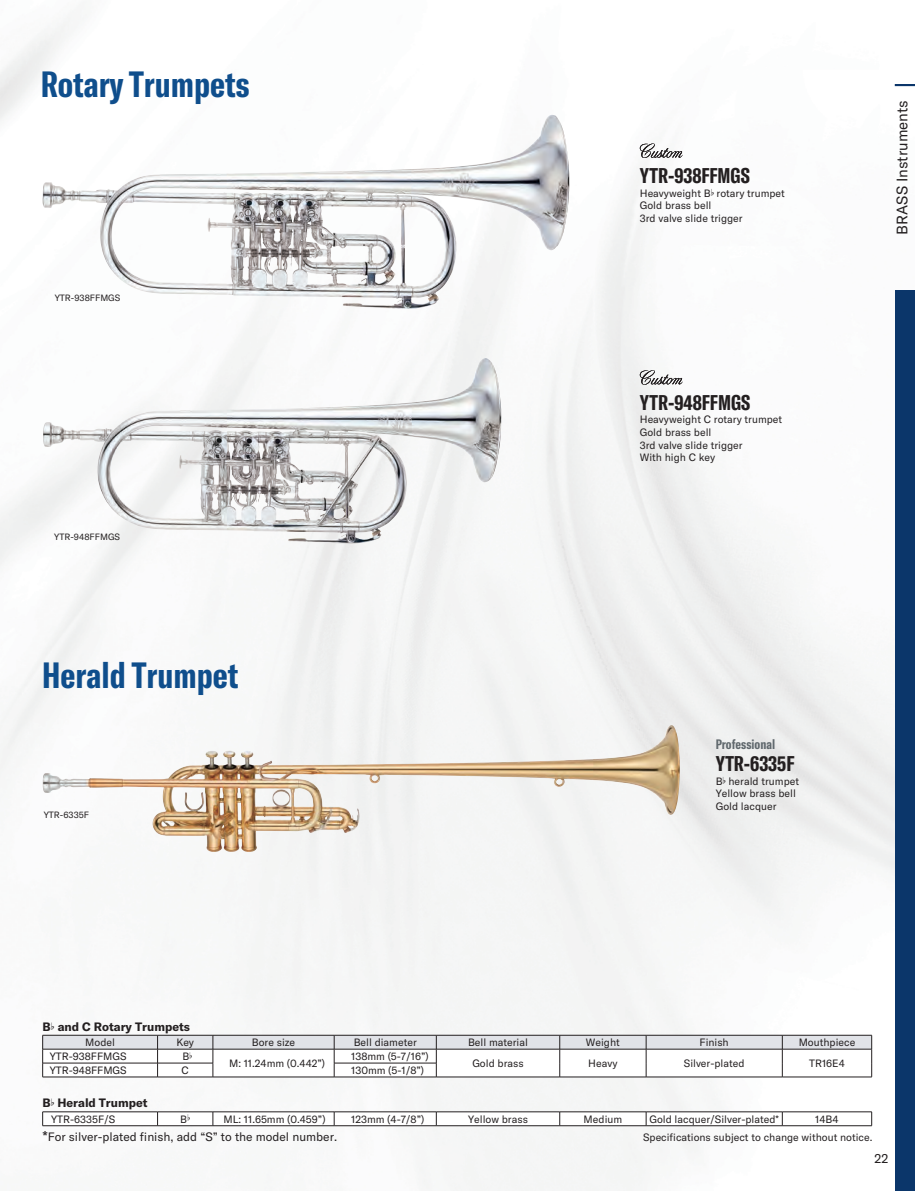
<style>
.page{position:relative;width:915px;height:1191px;background:#fff}
.page>*{position:absolute;margin:0;border:0;box-sizing:border-box;transform-origin:0 0}
.t1{font:700 extra-condensed 36px "GT America Y";color:#0f4e8c}
.t2{font:700 extra-condensed 21px "GT America Y";color:#231f20}
.t3{font:15px "GT America Y";color:#231f20}
.t4{font:700 extra-condensed 13.5px "GT America Y";color:#61696e}
.t5{font:12.75px "GT America Y";color:#231f20}
.t6{font:12px "GT America Y";color:#231f20}
.t7{font:700 12px "GT America Y";color:#231f20}
.t8{font:10.5px/12.6px "GT America Y";color:#231f20}
.t9{font:9px "GT America Y";color:#231f20}
.s1{font-size:16.5px}
</style>
<div class="page">
<img style="left:0;top:17px;width:914px;height:1174px">
<hr style="left:894px;top:84px;width:20px;height:2px;background:#0b366a">
<div style="left:894px;top:290px;width:20px;height:901px;background:#0b366a"></div>
<img style="left:43px;top:359px;width:438px;height:184px">
<img style="left:43px;top:126px;width:499px;height:169px">
<svg style="left:639px;top:143px;width:43px;height:15px"></svg>
<svg style="left:639px;top:370px;width:43px;height:15px"></svg>
<svg style="left:42px;top:1035px;width:830px;height:42px"></svg>
<hr style="left:43px;top:1076px;width:114px;height:1px;background:#231f20">
<hr style="left:157px;top:1076px;width:56px;height:1px;background:#231f20">
<hr style="left:213px;top:1076px;width:121px;height:1px;background:#231f20">
<hr style="left:334px;top:1076px;width:102px;height:1px;background:#231f20">
<hr style="left:436px;top:1076px;width:123px;height:1px;background:#231f20">
<hr style="left:559px;top:1076px;width:87px;height:1px;background:#231f20">
<hr style="left:646px;top:1076px;width:136px;height:1px;background:#231f20">
<hr style="left:782px;top:1076px;width:89px;height:1px;background:#231f20">
<svg style="left:42px;top:1111px;width:830px;height:14px"></svg>
<hr style="left:43px;top:1125px;width:114px;height:1px;background:#231f20">
<hr style="left:157px;top:1125px;width:56px;height:1px;background:#231f20">
<hr style="left:213px;top:1125px;width:121px;height:1px;background:#231f20">
<hr style="left:334px;top:1125px;width:102px;height:1px;background:#231f20">
<hr style="left:436px;top:1125px;width:123px;height:1px;background:#231f20">
<hr style="left:559px;top:1125px;width:87px;height:1px;background:#231f20">
<hr style="left:646px;top:1125px;width:136px;height:1px;background:#231f20">
<hr style="left:782px;top:1125px;width:89px;height:1px;background:#231f20">
<img style="left:43px;top:727px;width:624px;height:66px">
<h1 class="t1" style="left:41px;top:63px;width:210px">Rotary Trumpets</h1>
<p class="t9" style="left:55px;top:292px;width:67px">YTR-938FFMGS</p>
<p class="t9" style="left:54px;top:531px;width:67px">YTR-948FFMGS</p>
<h1 class="t1" style="left:42px;top:653px;width:198px">Herald Trumpet</h1>
<p class="t9" style="left:44px;top:809px;width:47px">YTR-6335F</p>
<h2 class="t2" style="left:639px;top:163px;width:111px">YTR-938FFMGS</h2>
<p class="t8" style="left:639px;top:187px;width:146px">Heavyweight B<sup>b</sup> rotary trumpet<br>Gold brass bell<br>3rd valve slide trigger</p>
<h2 class="t2" style="left:639px;top:389px;width:112px">YTR-948FFMGS</h2>
<p class="t8" style="left:639px;top:413px;width:144px">Heavyweight C rotary trumpet<br>Gold brass bell<br>3rd valve slide trigger<br>With high C key</p>
<h3 class="t3" style="left:892px;top:235px;width:136px;rotate:-90deg">BRASS Instruments</h3>
<p class="t4" style="left:715px;top:736px;width:61px">Professional</p>
<h2 class="t2" style="left:715px;top:750px;width:80px">YTR-6335F</h2>
<p class="t8" style="left:715px;top:774px;width:85px">B<sup>b</sup> herald trumpet<br>Yellow brass bell<br>Gold lacquer</p>
<p class="t7" style="left:43px;top:1019px;width:149px">B<sup>b</sup> and C Rotary Trumpets</p>
<p class="t8" style="left:85px;top:1036px;width:31px">Model</p>
<p class="t8" style="left:176px;top:1036px;width:19px">Key</p>
<p class="t8" style="left:252px;top:1036px;width:45px">Bore size</p>
<p class="t8" style="left:353px;top:1036px;width:65px">Bell diameter</p>
<p class="t8" style="left:468px;top:1036px;width:61px">Bell material</p>
<p class="t8" style="left:585px;top:1036px;width:35px">Weight</p>
<p class="t8" style="left:699px;top:1036px;width:31px">Finish</p>
<p class="t8" style="left:798px;top:1036px;width:58px">Mouthpiece</p>
<p class="t8" style="left:50px;top:1049px;width:78px">YTR-938FFMGS</p>
<p class="t8" style="left:182px;top:1049px;width:11px">B<sup>b</sup></p>
<p class="t8" style="left:229px;top:1056px;width:98px">M: 11.24mm (0.442”)</p>
<p class="t8" style="left:351px;top:1049px;width:79px">138mm (5-7/16”)</p>
<p class="t8" style="left:472px;top:1056px;width:53px">Gold brass</p>
<p class="t8" style="left:588px;top:1056px;width:31px">Heavy</p>
<p class="t8" style="left:683px;top:1056px;width:62px">Silver-plated</p>
<p class="t8" style="left:808px;top:1056px;width:37px">TR16E4</p>
<p class="t8" style="left:50px;top:1063px;width:78px">YTR-948FFMGS</p>
<p class="t8" style="left:181px;top:1063px;width:9px">C</p>
<p class="t8" style="left:351px;top:1063px;width:74px">130mm (5-1/8”)</p>
<p class="t7" style="left:43px;top:1095px;width:106px">B<sup>b</sup> Herald Trumpet</p>
<p class="t8" style="left:51px;top:1112px;width:66px">YTR-6335F/S</p>
<p class="t8" style="left:180px;top:1112px;width:11px">B<sup>b</sup></p>
<p class="t8" style="left:223px;top:1112px;width:103px">ML: 11.65mm (0.459”)</p>
<p class="t8" style="left:351px;top:1112px;width:75px">123mm (4-7/8”)</p>
<p class="t8" style="left:468px;top:1112px;width:61px">Yellow brass</p>
<p class="t8" style="left:583px;top:1112px;width:40px">Medium</p>
<p class="t8" style="left:649px;top:1112px;width:131px">Gold lacquer/Silver-plated*</p>
<p class="t8" style="left:815px;top:1112px;width:25px">14B4</p>
<p class="t6" style="left:42px;top:1129px;width:296px"><span class="s1">*</span>For silver-plated finish, add “S” to the model number.</p>
<p class="t8" style="left:643px;top:1130px;width:231px">Specifications subject to change without notice.</p>
<p class="t5" style="left:874px;top:1150px;width:15px">22</p>
</div>
